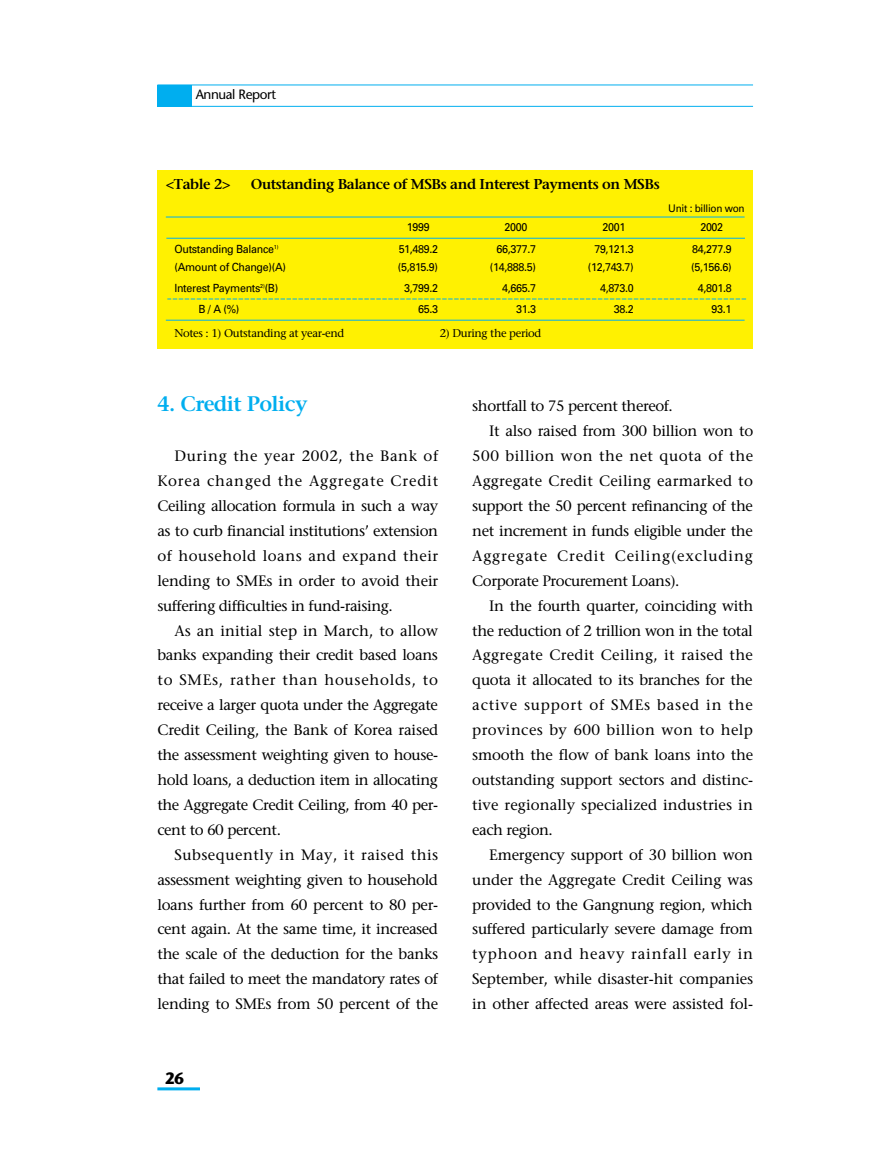
<style>
.page{position:relative;width:872px;height:1169px;background:#fff}
.page>*{position:absolute;margin:0;border:0;box-sizing:border-box;transform-origin:0 0}
.t1{font:600 21px "Stone Serif";letter-spacing:-.03em;color:#00aeef}
.t2{font:700 16.5px "Stone Sans";color:#000;scale:.9 1}
.t3{font:15px/24.9px "Stone Serif";letter-spacing:-.015em;color:#000;text-align:justify}
.t4{font:15px "Stone Serif";letter-spacing:.055em;color:#000}
.t5{font:15px "Stone Serif";letter-spacing:.005em;color:#000}
.t6{font:15px "Stone Serif";letter-spacing:.02em;color:#000}
.t7{font:15px "Stone Serif";letter-spacing:.015em;color:#000}
.t8{font:15px "Stone Serif";letter-spacing:.025em;color:#000}
.t9{font:15px "Stone Serif";letter-spacing:.03em;color:#000}
.t10{font:600 14.25px "Stone Serif";letter-spacing:-.03em;color:#000}
.t11{font:13.5px "Stone Sans";letter-spacing:-.03em;color:#000}
.t12{font:11.25px "Univers";letter-spacing:-.03em;color:#000;scale:.95 1}
.t13{font:11.25px "Stone Serif";letter-spacing:-.03em;color:#000}
.t14{font:10.5px "Univers";letter-spacing:-.025em;color:#000;scale:.95 1}
</style>
<div class="page">
<div style="left:157px;top:85px;width:34px;height:21px;background:#00aeef"></div>
<hr style="left:157px;top:85px;width:596px;height:1px;background:#00aeef">
<hr style="left:157px;top:106px;width:596px;height:1px;background:#00aeef">
<hr style="left:157px;top:1087px;width:43px;height:3px;background:#00aeef">
<div style="left:157px;top:170px;width:596px;height:179px;background:#fff101"></div>
<hr style="left:166px;top:217px;width:578px;height:1px;background:#00aeef">
<hr style="left:166px;top:238px;width:579px;height:1px;background:#00aeef">
<svg style="left:167px;top:299px;width:579px;height:1px"></svg>
<hr style="left:166px;top:320px;width:578px;height:1px;background:#00aeef">
<p class="t11" style="left:196px;top:89px;width:82px">Annual Report</p>
<p class="t10" style="left:166px;top:179px;width:66px">&lt;Table 2&gt;</p>
<p class="t10" style="left:251px;top:179px;width:410px">Outstanding Balance of MSBs and Interest Payments on MSBs</p>
<p class="t14" style="left:668px;top:204px;width:82px">Unit : billion won</p>
<p class="t12" style="left:407px;top:223px;width:26px">1999</p>
<p class="t12" style="left:504px;top:223px;width:26px">2000</p>
<p class="t12" style="left:602px;top:223px;width:26px">2001</p>
<p class="t12" style="left:700px;top:223px;width:26px">2002</p>
<p class="t12" style="left:174px;top:244px;width:111px">Outstanding Balance<sup>1)</sup></p>
<p class="t12" style="left:398px;top:244px;width:43px">51,489.2</p>
<p class="t12" style="left:496px;top:244px;width:43px">66,377.7</p>
<p class="t12" style="left:594px;top:244px;width:43px">79,121.3</p>
<p class="t12" style="left:692px;top:244px;width:43px">84,277.9</p>
<p class="t12" style="left:174px;top:262px;width:119px">(Amount of Change)(A)</p>
<p class="t12" style="left:398px;top:262px;width:44px">(5,815.9)</p>
<p class="t12" style="left:490px;top:262px;width:50px">(14,888.5)</p>
<p class="t12" style="left:587px;top:262px;width:50px">(12,743.7)</p>
<p class="t12" style="left:691px;top:262px;width:44px">(5,156.6)</p>
<p class="t12" style="left:174px;top:284px;width:111px">Interest Payments<sup>2)</sup>(B)</p>
<p class="t12" style="left:404px;top:284px;width:37px">3,799.2</p>
<p class="t12" style="left:502px;top:284px;width:37px">4,665.7</p>
<p class="t12" style="left:600px;top:284px;width:37px">4,873.0</p>
<p class="t12" style="left:697px;top:284px;width:37px">4,801.8</p>
<p class="t12" style="left:198px;top:305px;width:45px">B / A (%)</p>
<p class="t12" style="left:418px;top:305px;width:22px">65.3</p>
<p class="t12" style="left:516px;top:305px;width:22px">31.3</p>
<p class="t12" style="left:614px;top:305px;width:22px">38.2</p>
<p class="t12" style="left:711px;top:305px;width:22px">93.1</p>
<p class="t13" style="left:174px;top:329px;width:171px">Notes : 1) Outstanding at year-end</p>
<p class="t13" style="left:439px;top:329px;width:103px">2) During the period</p>
<h1 class="t1" style="left:157px;top:396px;width:152px">4. Credit Policy</h1>
<p class="t3" style="left:157px;top:445px;width:282px;text-indent:17px">During the year 2002, the Bank of Korea changed the Aggregate Credit Ceiling allocation formula in such a way as to curb financial institutions’ extension of household loans and expand their lending to SMEs in order to avoid their suffering difficulties in fund-raising.</p>
<p class="t3" style="left:157px;top:619px;width:282px;text-indent:17px">As an initial step in March, to allow banks expanding their credit based loans to SMEs, rather than households, to receive a larger quota under the Aggregate Credit Ceiling, the Bank of Korea raised the assessment weighting given to house&shy;hold loans, a deduction item in allocating the Aggregate Credit Ceiling, from 40 per&shy;cent to 60 percent.</p>
<p class="t3" style="left:157px;top:843px;width:282px;text-indent:17px">Subsequently in May, it raised this assessment weighting given to household loans further from 60 percent to 80 per&shy;cent again. At the same time, it increased the scale of the deduction for the banks that failed to meet the mandatory rates of lending to SMEs from 50 percent of the</p>
<p class="t2" style="left:165px;top:1071px;width:22px">26</p>
<p class="t3" style="left:472px;top:395px;width:202px">shortfall to 75 percent thereof.</p>
<p class="t3" style="left:489px;top:420px;width:265px">It also raised from 300 billion won to</p>
<p class="t9" style="left:472px;top:450px;width:282px">500 billion won the net quota of the</p>
<p class="t7" style="left:472px;top:475px;width:282px">Aggregate Credit Ceiling earmarked to</p>
<p class="t3" style="left:472px;top:495px;width:282px">support the 50 percent refinancing of the</p>
<p class="t3" style="left:472px;top:520px;width:282px">net increment in funds eligible under the</p>
<p class="t4" style="left:472px;top:550px;width:282px">Aggregate Credit Ceiling(excluding</p>
<p class="t3" style="left:472px;top:569px;width:209px">Corporate Procurement Loans).</p>
<p class="t3" style="left:489px;top:594px;width:265px">In the fourth quarter, coinciding with</p>
<p class="t3" style="left:472px;top:619px;width:282px">the reduction of 2 trillion won in the total</p>
<p class="t6" style="left:472px;top:649px;width:282px">Aggregate Credit Ceiling, it raised the</p>
<p class="t3" style="left:472px;top:669px;width:282px">quota it allocated to its branches for the</p>
<p class="t4" style="left:472px;top:699px;width:282px">active support of SMEs based in the</p>
<p class="t8" style="left:472px;top:724px;width:282px">provinces by 600 billion won to help</p>
<p class="t3" style="left:472px;top:744px;width:282px">smooth the flow of bank loans into the</p>
<p class="t3" style="left:472px;top:769px;width:282px">outstanding support sectors and distinc-</p>
<p class="t5" style="left:472px;top:799px;width:282px">tive regionally specialized industries in</p>
<p class="t3" style="left:472px;top:818px;width:82px">each region.</p>
<p class="t3" style="left:489px;top:843px;width:265px">Emergency support of 30 billion won</p>
<p class="t3" style="left:472px;top:868px;width:282px">under the Aggregate Credit Ceiling was</p>
<p class="t3" style="left:472px;top:893px;width:282px">provided to the Gangnung region, which</p>
<p class="t3" style="left:472px;top:918px;width:282px">suffered particularly severe damage from</p>
<p class="t4" style="left:472px;top:948px;width:282px">typhoon and heavy rainfall early in</p>
<p class="t3" style="left:472px;top:968px;width:282px">September, while disaster-hit companies</p>
<p class="t3" style="left:472px;top:993px;width:282px">in other affected areas were assisted fol-</p>
</div>
